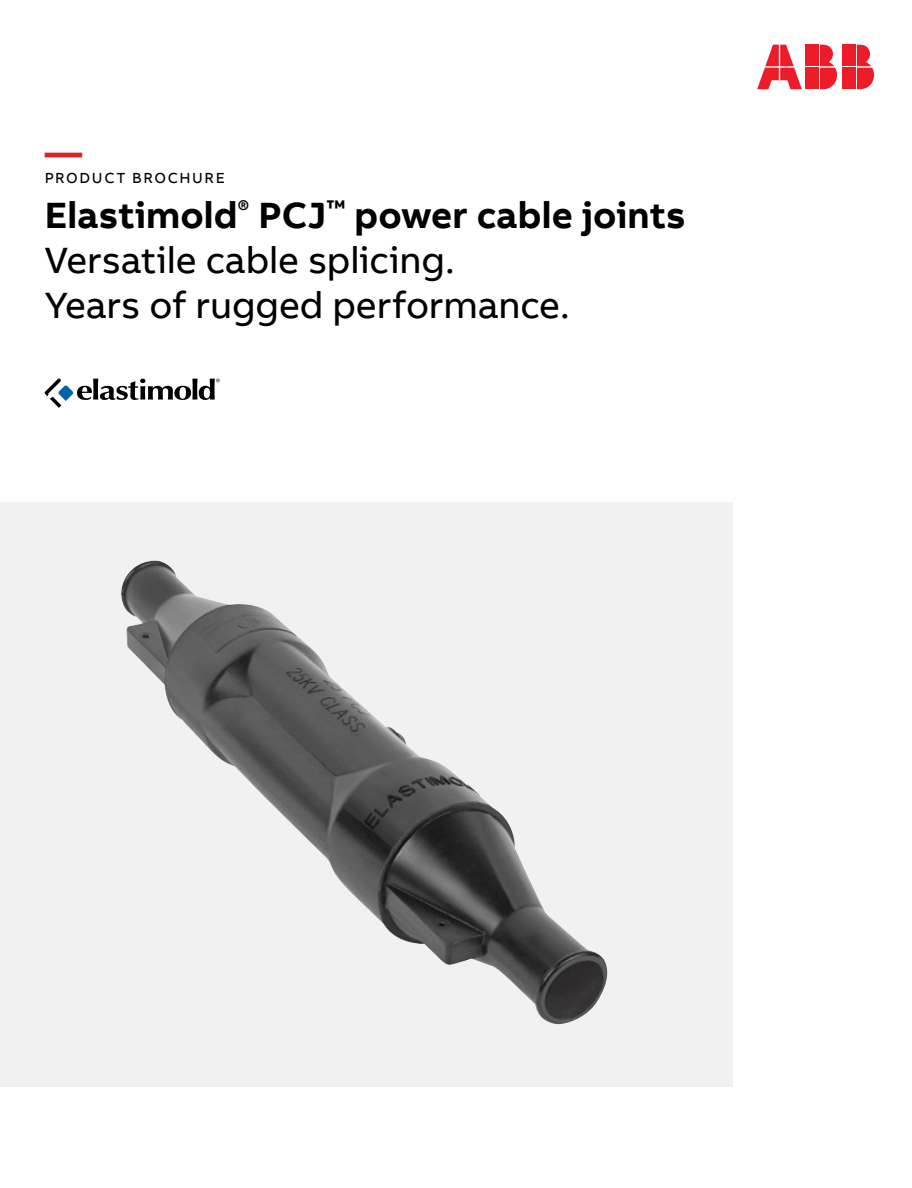
<style>
.page{position:relative;width:912px;height:1188px;background:#fff}
.page>*{position:absolute;margin:0;border:0;box-sizing:border-box;transform-origin:0 0}
.t1{font:37.5px/45px "AB Bvoice";letter-spacing:-.005em;color:#000}
.t2{font:700 37.5px "AB Bvoice";color:#e21f26}
.t3{font:15px "AB Bvoice";letter-spacing:.11em;color:#000}
.s1{font-weight:700}
</style>
<div class="page">
<div style="left:842px;top:45px;width:13px;height:21px;background:#ed1c29"></div>
<div style="left:842px;top:68px;width:13px;height:21px;background:#ed1c29"></div>
<svg style="left:856px;top:45px;width:17px;height:44px"></svg>
<svg style="left:757px;top:45px;width:44px;height:44px"></svg>
<div style="left:805px;top:45px;width:13px;height:21px;background:#ed1c29"></div>
<div style="left:805px;top:68px;width:13px;height:21px;background:#ed1c29"></div>
<svg style="left:819px;top:45px;width:17px;height:44px"></svg>
<div style="left:0;top:502px;width:732px;height:585px;background:#f1f1f2"></div>
<svg style="left:45px;top:379px;width:175px;height:29px"></svg>
<img style="left:121px;top:561px;width:487px;height:464px">
<p class="t2" style="left:45px;top:128px;width:39px">—</p>
<p class="t3" style="left:45px;top:169px;width:181px">PRODUCT BROCHURE</p>
<p class="t1" style="left:45px;top:193px;width:642px"><span class="s1">Elastimold</span><sup>®</sup> <span class="s1">PCJ</span><sup>™</sup> <span class="s1">power cable joints<br></span>Versatile cable splicing.<br>Years of rugged performance.</p>
</div>
